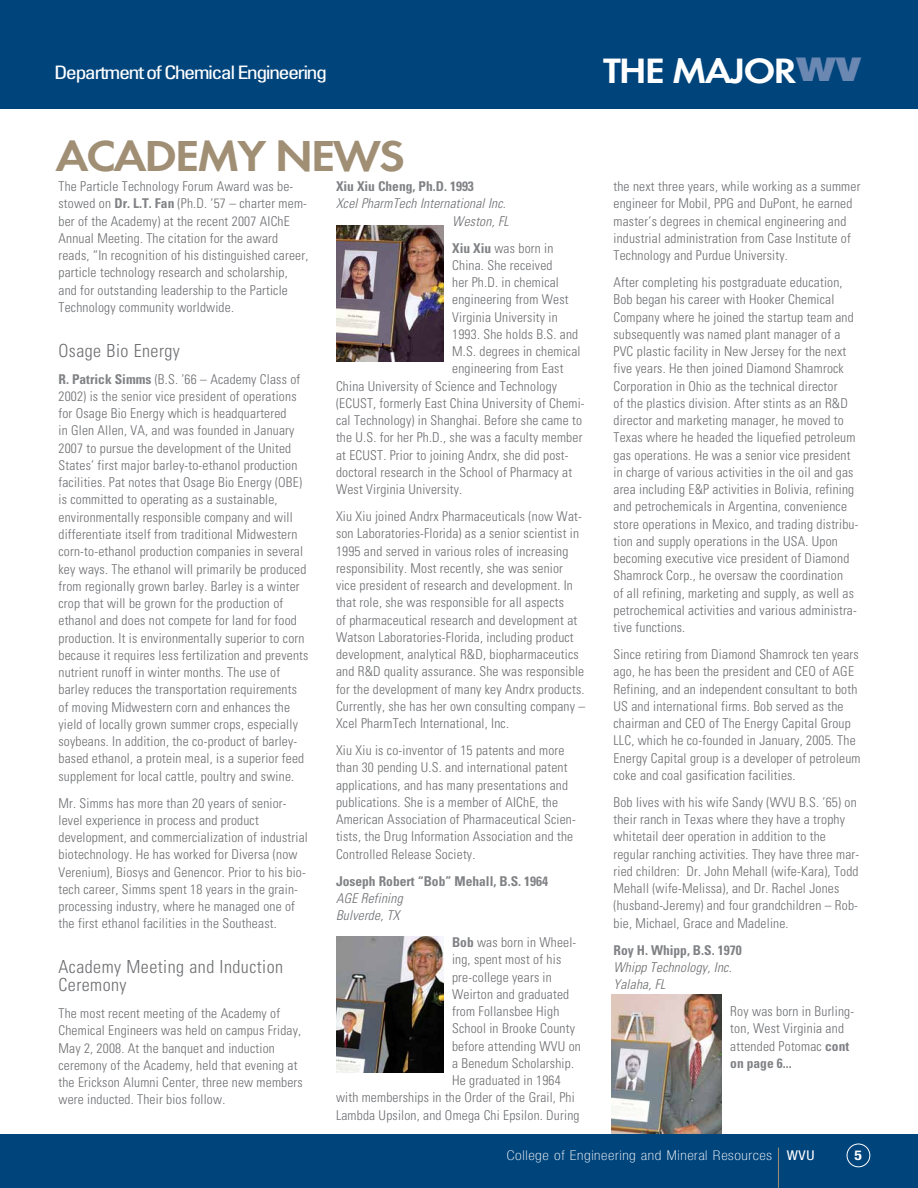
<style>
.page{position:relative;width:918px;height:1188px;background:#fff}
.page>*{position:absolute;margin:0;border:0;box-sizing:border-box;transform-origin:0 0}
.t1{font:900 45.3px "Helvetica Neue";color:#6b88b3}
.t2{font:600 45px "Futura T";letter-spacing:-.05em;color:#a08f74;scale:1.1 1}
.t3{font:600 36.6px "Futura T";color:#fff;scale:1.1 1}
.t4{font:condensed 18.6px "Univers";letter-spacing:-.075em;color:#fff;scale:1.2 1}
.t5{font:300 condensed 18px/18px "Univers";letter-spacing:.025em;color:#6d6e71}
.t6{font:300 condensed 13.5px/17.2px "Univers";letter-spacing:.015em;color:#6d6e71}
.t7{font:italic 300 condensed 13.5px/17.2px "Univers";letter-spacing:.015em;color:#6d6e71}
.t8{font:700 condensed 13.5px "Univers";color:#808285}
.t9{font:100 condensed 13.5px "Helvetica Neue";letter-spacing:.04em;color:#fff;scale:1.15 1}
.t10{font:700 condensed 13.5px "Helvetica Neue";color:#fff;scale:1.15 1}
.s1{font-family:"Futura T";font-weight:600;font-size:36.6px;color:#fff}
.s2{font-weight:700;color:#808285}
.s3{font-weight:400}
</style>
<div class="page">
<div style="left:0;top:1134px;width:918px;height:54px;background:#00447c"></div>
<div style="left:0;top:0;width:918px;height:108px;background:#00447c"></div>
<div style="left:847px;top:1144px;width:23px;height:23px;border:1px solid #fff;border-radius:50%"></div>
<hr style="left:778px;top:1148px;width:1px;height:40px;background:#a08f74">
<img style="left:336px;top:225px;width:107px;height:136px">
<img style="left:336px;top:937px;width:107px;height:136px">
<img style="left:611px;top:994px;width:110px;height:140px">
<h3 class="t4" style="left:54px;top:61px;width:229px">Department of Chemical Engineering</h3>
<h3 class="t3" style="left:603px;top:49px;width:115px">THE MAJO</h3>
<h1 class="t1" style="left:774px;top:38px;width:89px"><span class="s1">R</span>wv</h1>
<h2 class="t2" style="left:55px;top:129px;width:316px">ACADEMY NEWS</h2>
<p class="t6" style="left:58px;top:178px;width:251px">The Particle Technology Forum Award was be&shy;stowed on <span class="s2">Dr. L.T. Fan</span> (Ph.D. ’57 – charter mem&shy;ber of the Academy) at the recent 2007 AIChE Annual Meeting. The citation for the award reads, “In recognition of his distinguished career, particle technology research and scholarship, and for outstanding leadership to the Particle Technology community worldwide.</p>
<h3 class="t5" style="left:58px;top:341px;width:123px">Osage Bio Energy</h3>
<p class="t6" style="left:58px;top:370px;width:251px"><span class="s2">R. Patrick Simms</span> (B.S. ’66 – Academy Class of 2002) is the senior vice president of operations for Osage Bio Energy which is headquartered<br>in Glen Allen, VA, and was founded in January 2007 to pursue the development of the United States’ first major barley-to-ethanol production facilities. Pat notes that Osage Bio Energy (OBE) is committed to operating as a sustainable, environmentally responsible company and will differentiate itself from traditional Midwestern corn-to-ethanol production companies in several key ways. The ethanol will primarily be produced from regionally grown barley. Barley is a winter crop that will be grown for the production of ethanol and does not compete for land for food production. It is environmentally superior to corn because it requires less fertilization and prevents nutrient runoff in winter months. The use of barley reduces the transportation requirements of moving Midwestern corn and enhances the yield of locally grown summer crops, especially soybeans. In addition, the co-product of barley&shy;based ethanol, a protein meal, is a superior feed supplement for local cattle, poultry and swine.</p>
<p class="t6" style="left:58px;top:794px;width:251px">Mr. Simms has more than 20 years of senior&shy;level experience in process and product development, and commercialization of industrial biotechnology. He has worked for Diversa (now Verenium), Biosys and Genencor. Prior to his bio&shy;tech career, Simms spent 18 years in the grain&shy;processing industry, where he managed one of the first ethanol facilities in the Southeast.</p>
<h3 class="t5" style="left:58px;top:958px;width:226px">Academy Meeting and Induction<br>Ceremony</h3>
<p class="t6" style="left:58px;top:1005px;width:246px">The most recent meeting of the Academy of Chemical Engineers was held on campus Friday, May 2, 2008. At the banquet and induction ceremony of the Academy, held that evening at the Erickson Alumni Center, three new members were inducted. Their bios follow.</p>
<p class="t8" style="left:336px;top:178px;width:139px">Xiu Xiu Cheng, Ph.D. 1993</p>
<p class="t7" style="left:336px;top:195px;width:174px;text-align:right">Xcel PharmTech International Inc.<br>Weston, FL</p>
<p class="t6" style="left:452px;top:239px;width:103px"><span class="s2">Xiu Xiu</span> was born in</p>
<p class="t6" style="left:452px;top:256px;width:102px">China. She received</p>
<p class="t6" style="left:452px;top:274px;width:108px">her Ph.D. in chemical</p>
<p class="t6" style="left:452px;top:291px;width:118px">engineering from West</p>
<p class="t6" style="left:452px;top:308px;width:107px">Virginia University in</p>
<p class="t6" style="left:452px;top:325px;width:128px">1993. She holds B.S. and</p>
<p class="t6" style="left:452px;top:343px;width:130px">M.S. degrees in chemical</p>
<p class="t6" style="left:452px;top:360px;width:113px">engineering from East</p>
<p class="t6" style="left:336px;top:377px;width:223px">China University of Science and Technology</p>
<p class="t6" style="left:336px;top:394px;width:250px">(ECUST, formerly East China University of Chemi-</p>
<p class="t6" style="left:336px;top:412px;width:248px">cal Technology) in Shanghai. Before she came to</p>
<p class="t6" style="left:336px;top:429px;width:248px">the U.S. for her Ph.D., she was a faculty member</p>
<p class="t6" style="left:336px;top:446px;width:234px">at ECUST. Prior to joining Andrx, she did post-</p>
<p class="t6" style="left:336px;top:463px;width:238px">doctoral research in the School of Pharmacy at</p>
<p class="t6" style="left:336px;top:481px;width:128px">West Virginia University.</p>
<p class="t6" style="left:336px;top:508px;width:251px">Xiu Xiu joined Andrx Pharmaceuticals (now Wat&shy;son Laboratories-Florida) as a senior scientist in 1995 and served in various roles of increasing responsibility. Most recently, she was senior vice president of research and development. In that role, she was responsible for all aspects<br>of pharmaceutical research and development at Watson Laboratories-Florida, including product development, analytical R&amp;D, biopharmaceutics and R&amp;D quality assurance. She was responsible for the development of many key Andrx products.<br>Currently, she has her own consulting company – Xcel PharmTech International, Inc.</p>
<p class="t6" style="left:336px;top:742px;width:241px">Xiu Xiu is co-inventor of 15 patents and more than 30 pending U.S. and international patent applications, and has many presentations and publications. She is a member of AIChE, the American Association of Pharmaceutical Scien&shy;tists, the Drug Information Association and the Controlled Release Society.</p>
<p class="t8" style="left:336px;top:872px;width:214px">Joseph Robert “Bob” Mehall, B.S. 1964</p>
<p class="t7" style="left:336px;top:889px;width:68px">AGE Refining<br>Bulverde, TX</p>
<p class="t6" style="left:452px;top:934px;width:126px"><span class="s2">Bob</span> was born in Wheel-</p>
<p class="t6" style="left:452px;top:951px;width:111px">ing, spent most of his</p>
<p class="t6" style="left:452px;top:968px;width:101px">pre-college years in</p>
<p class="t6" style="left:452px;top:985px;width:119px">Weirton and graduated</p>
<p class="t6" style="left:452px;top:1003px;width:109px">from Follansbee High</p>
<p class="t6" style="left:452px;top:1020px;width:124px">School in Brooke County</p>
<p class="t6" style="left:452px;top:1037px;width:130px">before attending WVU on</p>
<p class="t6" style="left:452px;top:1054px;width:123px">a Benedum Scholarship.</p>
<p class="t6" style="left:452px;top:1072px;width:110px">He graduated in 1964</p>
<p class="t6" style="left:336px;top:1089px;width:240px">with memberships in the Order of the Grail, Phi</p>
<p class="t6" style="left:336px;top:1106px;width:245px">Lambda Upsilon, and Omega Chi Epsilon. During</p>
<p class="t6" style="left:614px;top:178px;width:248px">the next three years, while working as a summer engineer for Mobil, PPG and DuPont, he earned master’s degrees in chemical engineering and industrial administration from Case Institute of Technology and Purdue University.</p>
<p class="t6" style="left:614px;top:274px;width:247px">After completing his postgraduate education, Bob began his career with Hooker Chemical Company where he joined the startup team and subsequently was named plant manager of a PVC plastic facility in New Jersey for the next five years. He then joined Diamond Shamrock Corporation in Ohio as the technical director<br>of the plastics division. After stints as an R&amp;D director and marketing manager, he moved to Texas where he headed the liquefied petroleum gas operations. He was a senior vice president in charge of various activities in the oil and gas area including E&amp;P activities in Bolivia, refining and petrochemicals in Argentina, convenience store operations in Mexico, and trading distribu&shy;tion and supply operations in the USA. Upon becoming executive vice president of Diamond Shamrock Corp., he oversaw the coordination<br>of all refining, marketing and supply, as well as petrochemical activities and various administra&shy;tive functions.</p>
<p class="t6" style="left:614px;top:646px;width:249px">Since retiring from Diamond Shamrock ten years ago, he has been the president and CEO of AGE Refining, and an independent consultant to both US and international firms. Bob served as the chairman and CEO of The Energy Capital Group LLC, which he co-founded in January, 2005. The Energy Capital group is a developer of petroleum coke and coal gasification facilities.</p>
<p class="t6" style="left:614px;top:794px;width:247px">Bob lives with his wife Sandy (WVU B.S. ’65) on their ranch in Texas where they have a trophy whitetail deer operation in addition to the regular ranching activities. They have three mar&shy;ried children: Dr. John Mehall (wife-Kara), Todd Mehall (wife-Melissa), and Dr. Rachel Jones (husband-Jeremy) and four grandchildren – Rob&shy;bie, Michael, Grace and Madeline.</p>
<p class="t8" style="left:614px;top:942px;width:130px">Roy H. Whipp, B.S. 1970</p>
<p class="t7" style="left:614px;top:959px;width:120px">Whipp Technology, Inc.<br>Yalaha, FL</p>
<p class="t6" style="left:730px;top:1003px;width:125px">Roy was born in Burling&shy;ton, West Virginia and attended Potomac <span class="s2">cont on page 6...</span></p>
<p class="t9" style="left:507px;top:1148px;width:269px">College of Engineering and Mineral Resources <span class="s3">WVU</span></p>
<p class="t10" style="left:854px;top:1147px;width:8px">5</p>
</div>
